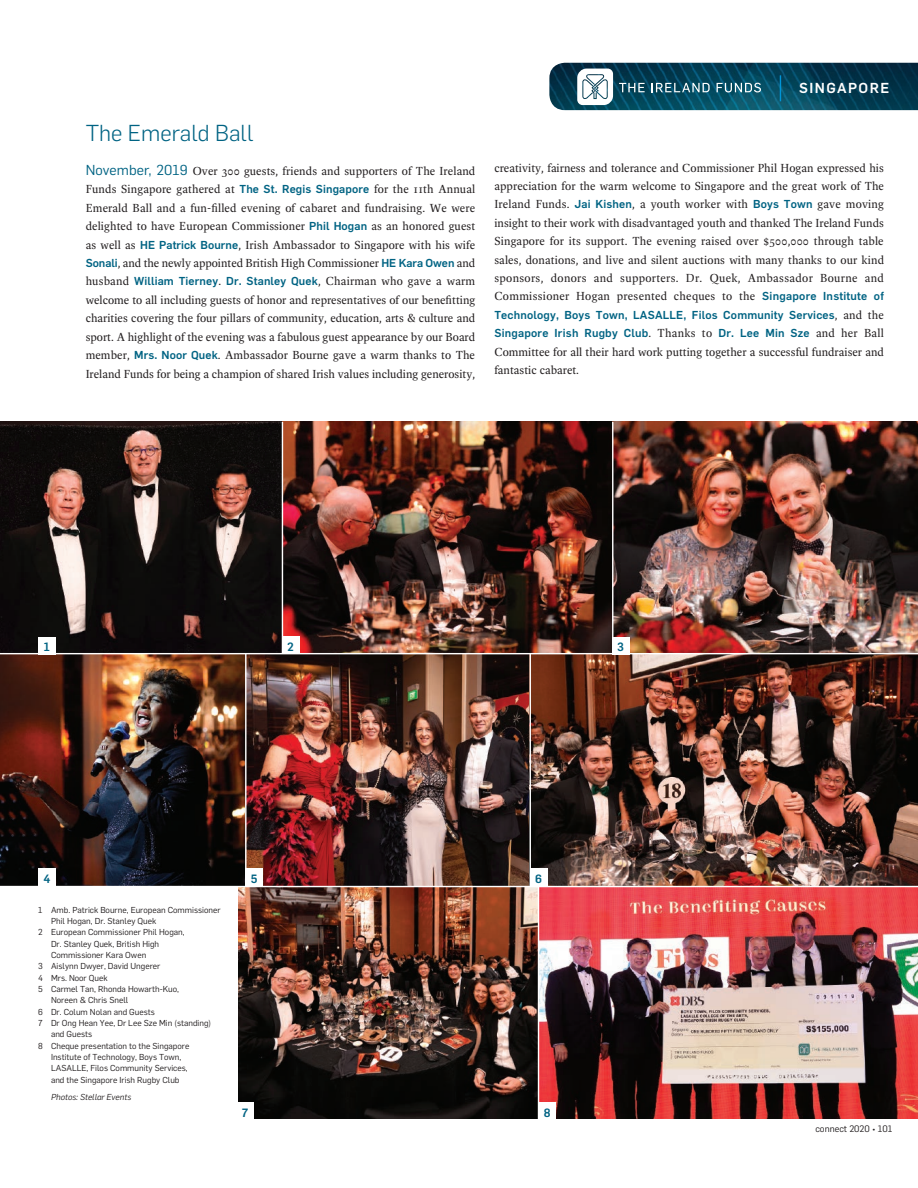
<style>
.page{position:relative;width:918px;height:1188px;background:#fff}
.page>*{position:absolute;margin:0;border:0;box-sizing:border-box;transform-origin:0 0}
.t1{font:300 22.65px "Flama";color:#006383}
.t2{font:500 14.25px "Flama";letter-spacing:.1em;color:#fff}
.t3{font:12.75px/18.5px "Spinoza OT";color:#231f20;text-align:justify}
.t4{font:500 11.85px "Flama";color:#006383}
.t5{font:500 11.4px/18.5px "Flama";letter-spacing:.015em;color:#006383}
.t6{font:9.15px "Flama";color:#231f20}
.t7{font:8.55px "Flama";color:#231f20}
.t8{font:italic 8.55px "Flama";color:#231f20}
.s1{font-family:"Flama";font-size:14.1px;color:#006383}
.s2{font-family:"Flama";font-weight:500;font-size:11.4px;color:#006383}
.s3{font-family:"Spinoza OT";font-weight:400;font-size:12.75px;color:#231f20}
</style>
<div class="page">
<img style="left:549px;top:63px;width:369px;height:47px">
<svg style="left:577px;top:69px;width:36px;height:36px"></svg>
<svg style="left:619px;top:83px;width:26px;height:9px"></svg>
<svg style="left:652px;top:83px;width:58px;height:9px"></svg>
<svg style="left:717px;top:83px;width:44px;height:9px"></svg>
<svg style="left:780px;top:75px;width:1px;height:26px"></svg>
<img style="left:0;top:422px;width:282px;height:231px">
<img style="left:0;top:654px;width:245px;height:232px">
<img style="left:239px;top:887px;width:399px;height:232px">
<img style="left:283px;top:422px;width:329px;height:231px">
<img style="left:247px;top:654px;width:282px;height:232px">
<img style="left:539px;top:887px;width:379px;height:231px">
<img style="left:613px;top:422px;width:305px;height:231px">
<img style="left:529px;top:654px;width:389px;height:232px">
<div style="left:282px;top:636px;width:17px;height:18px;background:#fff"></div>
<div style="left:246px;top:869px;width:17px;height:17px;background:#fff"></div>
<div style="left:539px;top:1103px;width:17px;height:17px;background:#fff"></div>
<div style="left:612px;top:637px;width:17px;height:17px;background:#fff"></div>
<div style="left:530px;top:869px;width:17px;height:17px;background:#fff"></div>
<div style="left:38px;top:637px;width:18px;height:17px;background:#fff"></div>
<div style="left:38px;top:869px;width:18px;height:17px;background:#fff"></div>
<div style="left:237px;top:1103px;width:17px;height:17px;background:#fff"></div>
<hr style="left:538px;top:886px;width:1px;height:234px;background:#fff">
<hr style="left:530px;top:654px;width:1px;height:233px;background:#fff">
<h1 class="t1" style="left:86px;top:125px;width:169px">The Emerald Ball</h1>
<p class="t2" style="left:799px;top:82px;width:92px">SINGAPORE</p>
<p class="t3" style="left:86px;top:162px;width:391px"><span class="s1">November, 2019</span> Over 300 guests, friends and supporters of The Ireland Funds Singapore gathered at <span class="s2">The St. Regis Singapore</span> for the 11th Annual Emerald Ball and a fun-filled evening of cabaret and fundraising. We were delighted to have European Commissioner <span class="s2">Phil Hogan</span> as an honored guest as well as <span class="s2">HE Patrick Bourne</span>, Irish Ambassador to Singapore with his wife <span class="s2">Sonali</span>, and the newly appointed British High Commissioner <span class="s2">HE Kara Owen</span> and husband <span class="s2">William Tierney</span>. <span class="s2">Dr. Stanley Quek</span>, Chairman who gave a warm welcome to all including guests of honor and representatives of our benefitting charities covering the four pillars of community, education, arts &amp; culture and sport. A highlight of the evening was a fabulous guest appearance by our Board member, <span class="s2">Mrs. Noor Quek</span>. Ambassador Bourne gave a warm thanks to The Ireland Funds for being a champion of shared Irish values including generosity,</p>
<p class="t3" style="left:494px;top:159px;width:391px">creativity, fairness and tolerance and Commissioner Phil Hogan expressed his appreciation for the warm welcome to Singapore and the great work of The Ireland Funds. <span class="s2">Jai Kishen</span>, a youth worker with <span class="s2">Boys Town</span> gave moving insight to their work with disadvantaged youth and thanked The Ireland Funds Singapore for its support. The evening raised over $500,000 through table sales, donations, and live and silent auctions with many thanks to our kind sponsors, donors and supporters. Dr. Quek, Ambassador Bourne and Commissioner Hogan presented cheques to the <span class="s2">Singapore Institute of</span></p>
<p class="t5" style="left:494px;top:307px;width:391px">Technology, Boys Town, LASALLE, Filos Community Services<span class="s3">, and the<br></span>Singapore Irish Rugby Club<span class="s3">. Thanks to</span> Dr. Lee Min Sze <span class="s3">and her Ball</span></p>
<p class="t3" style="left:494px;top:343px;width:391px">Committee for all their hard work putting together a successful fundraiser and fantastic cabaret.</p>
<p class="t4" style="left:44px;top:643px;width:8px">1</p>
<p class="t4" style="left:43px;top:874px;width:8px">4</p>
<p class="t4" style="left:287px;top:642px;width:8px">2</p>
<p class="t4" style="left:251px;top:874px;width:8px">5</p>
<p class="t4" style="left:617px;top:643px;width:8px">3</p>
<p class="t4" style="left:535px;top:874px;width:8px">6</p>
<p class="t7" style="left:38px;top:907px;width:184px">1 Amb. Patrick Bourne, European Commissioner</p>
<p class="t7" style="left:51px;top:918px;width:107px">Phil Hogan, Dr. Stanley Quek</p>
<p class="t7" style="left:38px;top:929px;width:148px">2 European Commissioner Phil Hogan,</p>
<p class="t7" style="left:51px;top:941px;width:110px">Dr. Stanley Quek, British High</p>
<p class="t7" style="left:51px;top:952px;width:97px">Commissioner Kara Owen</p>
<p class="t7" style="left:38px;top:963px;width:124px">3 Aislynn Dwyer, David Ungerer</p>
<p class="t7" style="left:38px;top:975px;width:71px">4 Mrs. Noor Quek</p>
<p class="t7" style="left:38px;top:986px;width:142px">5 Carmel Tan, Rhonda Howarth-Kuo,</p>
<p class="t7" style="left:51px;top:997px;width:79px">Noreen &amp; Chris Snell</p>
<p class="t7" style="left:38px;top:1009px;width:118px">6 Dr. Colum Nolan and Guests</p>
<p class="t7" style="left:38px;top:1020px;width:174px">7 Dr Ong Hean Yee, Dr Lee Sze Min (standing)</p>
<p class="t7" style="left:51px;top:1031px;width:43px">and Guests</p>
<p class="t7" style="left:38px;top:1043px;width:153px">8 Cheque presentation to the Singapore</p>
<p class="t7" style="left:51px;top:1054px;width:132px">Institute of Technology, Boys Town,</p>
<p class="t7" style="left:51px;top:1065px;width:138px">LASALLE, Filos Community Services,</p>
<p class="t7" style="left:51px;top:1077px;width:130px">and the Singapore Irish Rugby Club</p>
<p class="t8" style="left:51px;top:1094px;width:82px">Photos: Stellar Events</p>
<p class="t4" style="left:242px;top:1108px;width:8px">7</p>
<p class="t4" style="left:544px;top:1108px;width:8px">8</p>
<p class="t6" style="left:815px;top:1125px;width:79px">connect 2020 • 101</p>
</div>
